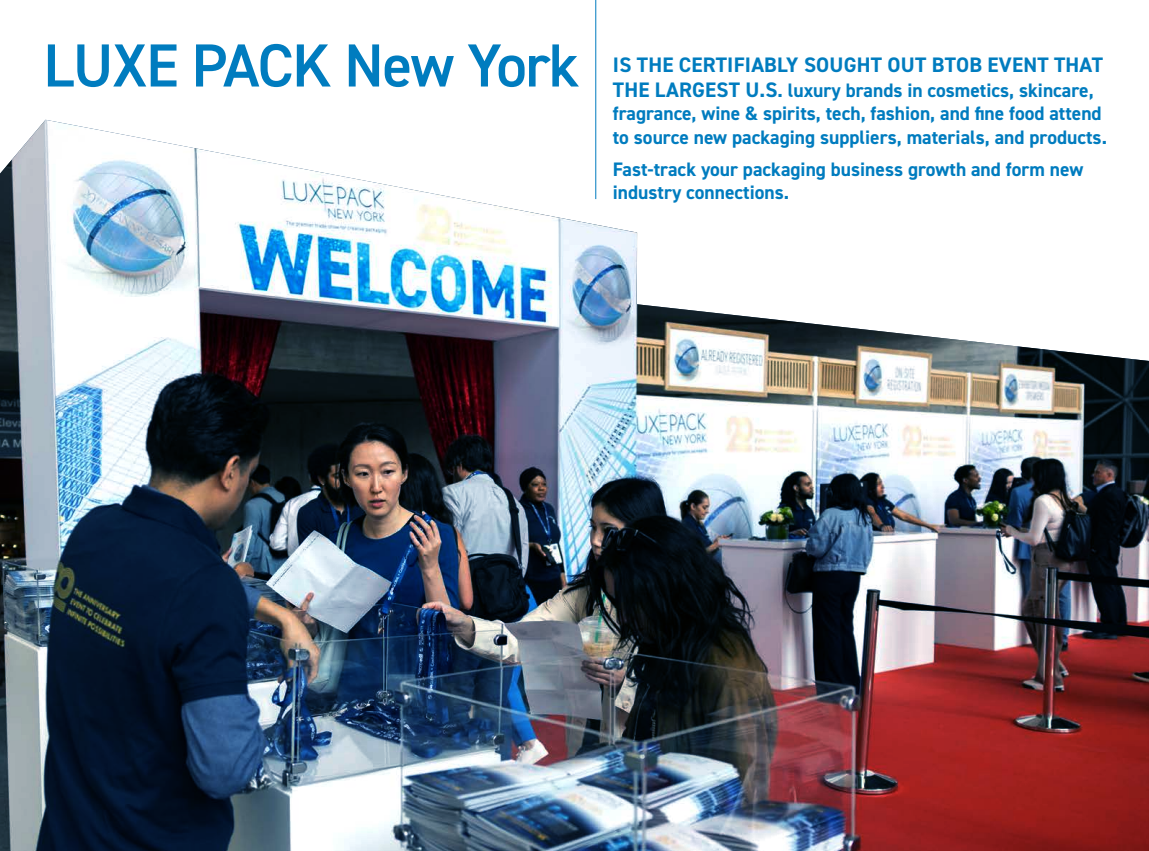
<style>
.page{position:relative;width:1149px;height:851px;background:#fff}
.page>*{position:absolute;margin:0;border:0;box-sizing:border-box;transform-origin:0 0}
.t1{font:600 60.9px "DIN2014";letter-spacing:-.02em;color:#007cbf}
.t2{font:700 21px "DIN2014";letter-spacing:.01em;color:#007cbf}
.t3{font:700 19.5px/23.4px "DIN2014";color:#007cbf}
.s1{font-size:21px}
</style>
<div class="page">
<img style="left:0;top:120px;width:1148px;height:730px">
<hr style="left:595px;top:0;width:1px;height:199px;background:#007cbf">
<p class="t1" style="left:43px;top:25px;width:537px">LUXE PACK New York</p>
<p class="t2" style="left:612px;top:50px;width:491px">IS THE CERTIFIABLY SOUGHT OUT BTOB EVENT THAT</p>
<p class="t3" style="left:612px;top:78px;width:495px"><span class="s1">THE LARGEST U.S</span>. luxury brands in cosmetics, skincare, fragrance, wine &amp; spirits, tech, fashion, and fine food attend to source new packaging suppliers, materials, and products.</p>
<p class="t3" style="left:612px;top:157px;width:472px">Fast-track your packaging business growth and form new industry connections.</p>
</div>
